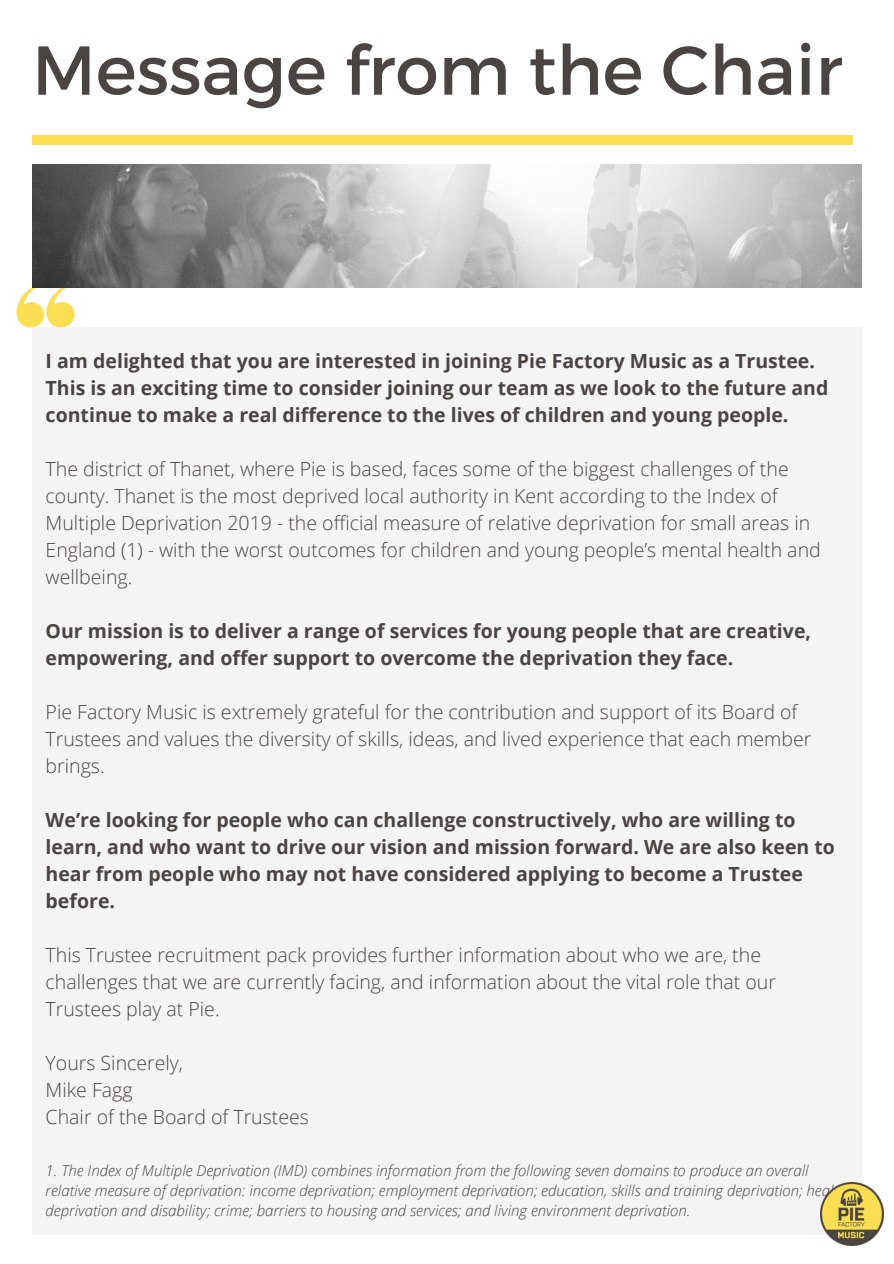
<style>
.page{position:relative;width:894px;height:1264px;background:#fff}
.page>*{position:absolute;margin:0;border:0;box-sizing:border-box;transform-origin:0 0}
.t1{font:69px "Montserrat";color:#4a4543}
.t2{font:300 19.5px/27px "Open Sans";color:#4a4543}
.t3{font:700 19.5px/27px "Open Sans";color:#4a4543}
.t4{font:italic 300 15px/20.2px "Open Sans";color:#4a4543}
</style>
<div class="page">
<div style="left:32px;top:135px;width:819px;height:10px;background:#fcde52"></div>
<div style="left:32px;top:327px;width:829px;height:907px;background:#f4f4f4"></div>
<img style="left:820px;top:1182px;width:63px;height:63px">
<svg style="left:17px;top:287px;width:58px;height:40px"></svg>
<img style="left:32px;top:165px;width:829px;height:122px">
<h1 class="t1" style="left:32px;top:25px;width:811px">Message from the Chair</h1>
<p class="t3" style="left:46px;top:346px;width:784px">I am delighted that you are interested in joining Pie Factory Music as a Trustee.<br>This is an exciting time to consider joining our team as we look to the future and continue to make a real difference to the lives of children and young people.</p>
<p class="t2" style="left:46px;top:454px;width:776px">The district of Thanet, where Pie is based, faces some of the biggest challenges of the county. Thanet is the most deprived local authority in Kent according to the Index of Multiple Deprivation 2019 - the official measure of relative deprivation for small areas in England (1) - with the worst outcomes for children and young people’s mental health and wellbeing.</p>
<h2 class="t3" style="left:46px;top:616px;width:766px">Our mission is to deliver a range of services for young people that are creative, empowering, and offer support to overcome the deprivation they face.</h2>
<p class="t2" style="left:46px;top:697px;width:767px">Pie Factory Music is extremely grateful for the contribution and support of its Board of<br>Trustees and values the diversity of skills, ideas, and lived experience that each member brings.</p>
<h2 class="t3" style="left:46px;top:805px;width:790px">We’re looking for people who can challenge constructively, who are willing to learn, and who want to drive our vision and mission forward. We are also keen to hear from people who may not have considered applying to become a Trustee before.</h2>
<h3 class="t2" style="left:46px;top:940px;width:731px">This Trustee recruitment pack provides further information about who we are, the challenges that we are currently facing, and information about the vital role that our<br>Trustees play at Pie.</h3>
<p class="t2" style="left:46px;top:1048px;width:265px">Yours Sincerely,<br>Mike Fagg<br>Chair of the Board of Trustees</p>
<p class="t4" style="left:46px;top:1159px;width:802px">1. The Index of Multiple Deprivation (IMD) combines information from the following seven domains to produce an overall relative measure of deprivation: income deprivation; employment deprivation; education, skills and training deprivation; health deprivation and disability; crime; barriers to housing and services; and living environment deprivation.</p>
</div>
